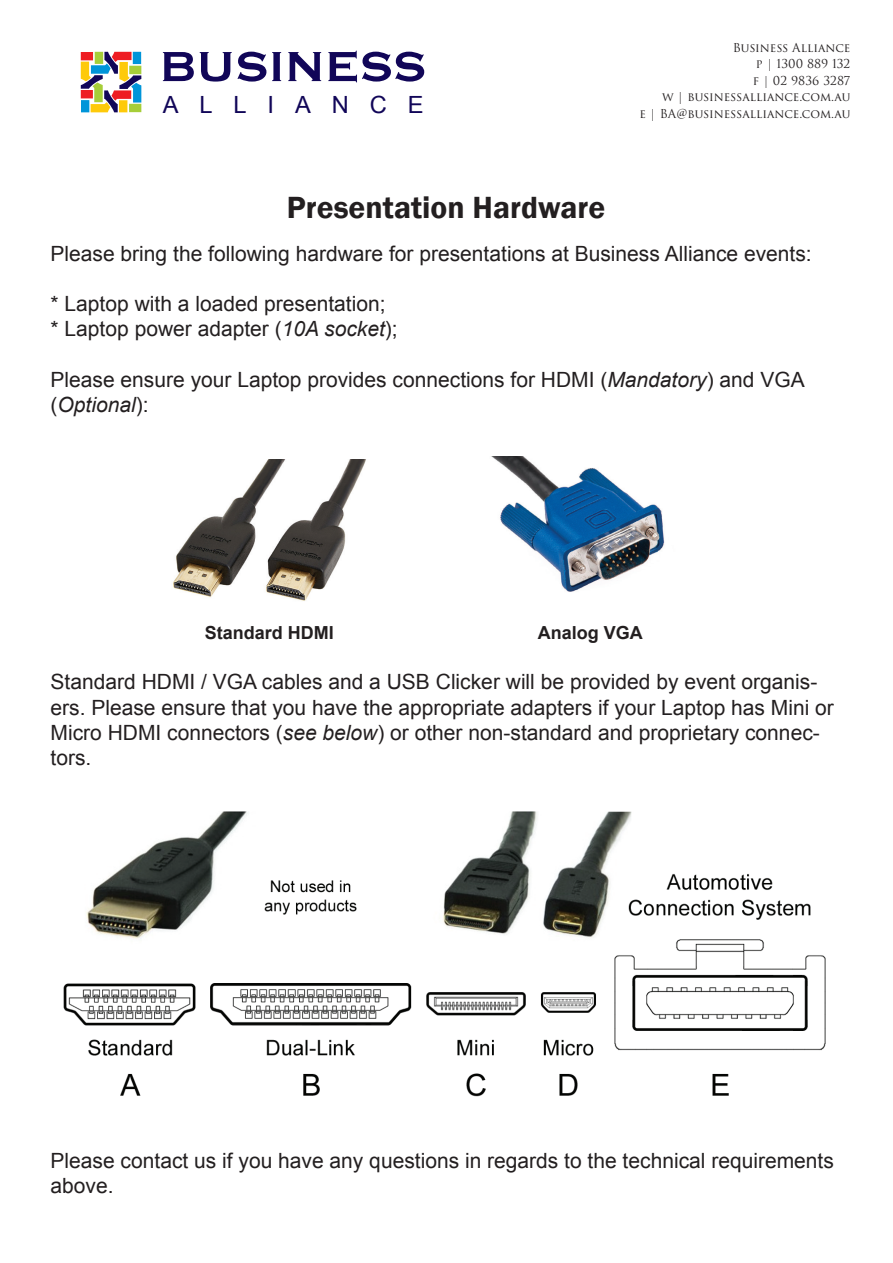
<style>
.page{position:relative;width:893px;height:1263px;background:#fff}
.page>*{position:absolute;margin:0;border:0;box-sizing:border-box;transform-origin:0 0}
.t1{font:700 55.35px "Copperplate Gothic BT";letter-spacing:-.05em;color:#110658}
.t2{font:600 31.5px "Franklin Gothic";color:#231f20}
.t3{font:23.7px "Arial";letter-spacing:.88em;color:#110658}
.t4{font:21px/25.2px "Arial";color:#231f20}
.t5{font:700 18px "Arial";color:#231f20}
.t6{font:12px/16.5px "Trajan Pro 3";color:#231f20;text-align:right}
.s1{font-style:italic}
</style>
<div class="page">
<svg style="left:81px;top:52px;width:60px;height:60px"></svg>
<img style="left:173px;top:460px;width:193px;height:141px">
<img style="left:492px;top:457px;width:173px;height:135px">
<img style="left:63px;top:811px;width:763px;height:286px">
<h1 class="t1" style="left:158px;top:36px;width:271px">BUSINESS</h1>
<p class="t3" style="left:163px;top:89px;width:262px">ALLIANCE</p>
<p class="t6" style="left:640px;top:39px;width:212px">Business Alliance<br>p | 1300 889 132<br>f | 02 9836 3287<br>w | businessalliance.com.au<br>e | BA@businessalliance.com.au</p>
<h2 class="t2" style="left:287px;top:188px;width:320px">Presentation Hardware</h2>
<p class="t4" style="left:51px;top:241px;width:763px">Please bring the following hardware for presentations at Business Alliance events:</p>
<p class="t4" style="left:51px;top:291px;width:349px">* Laptop with a loaded presentation; * Laptop power adapter (<span class="s1">10A socket</span>);</p>
<p class="t4" style="left:51px;top:367px;width:756px">Please ensure your Laptop provides connections for HDMI (<span class="s1">Mandatory</span>) and VGA (<span class="s1">Optional</span>):</p>
<p class="t5" style="left:205px;top:620px;width:131px">Standard HDMI</p>
<p class="t5" style="left:538px;top:620px;width:107px">Analog VGA</p>
<p class="t4" style="left:51px;top:669px;width:785px">Standard HDMI / VGA cables and a USB Clicker will be provided by event organis&shy;ers. Please ensure that you have the appropriate adapters if your Laptop has Mini or Micro HDMI connectors (<span class="s1">see below</span>) or other non-standard and proprietary connec&shy;tors.</p>
<p class="t4" style="left:51px;top:1148px;width:785px">Please contact us if you have any questions in regards to the technical requirements above.</p>
</div>
